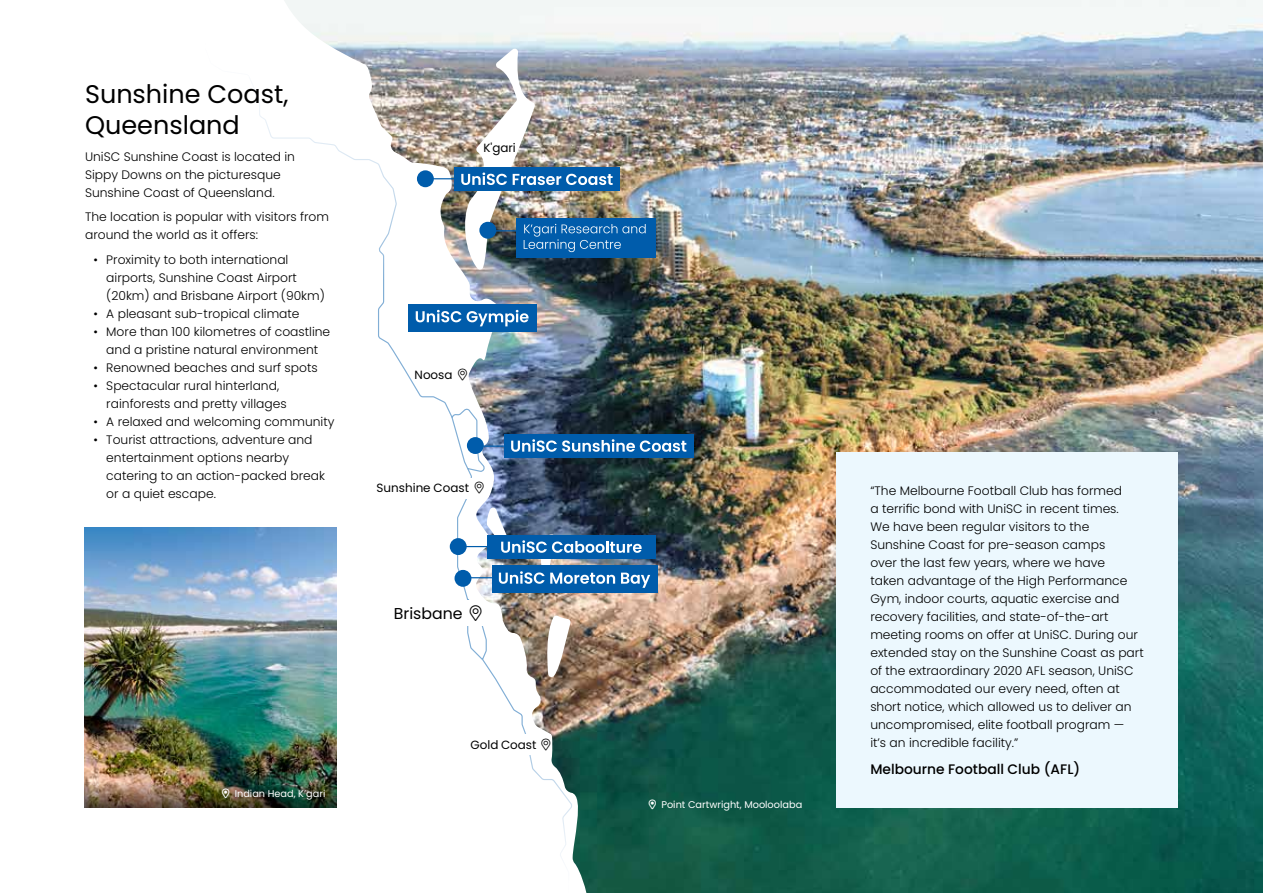
<style>
.page{position:relative;width:1263px;height:893px;background:#fff}
.page>*{position:absolute;margin:0;border:0;box-sizing:border-box;transform-origin:0 0}
.t1{font:25.5px/31.5px "Poppins";color:#000}
.t2{font:15.75px "Poppins";color:#000}
.t3{font:500 13.8px "Poppins";color:#000}
.t4{font:300 12.3px/18px "Poppins";color:#000}
.t5{font:11.85px "Poppins";color:#000}
.t6{font:9.75px "Poppins";color:#fff}
</style>
<div class="page">
<img style="left:588px;top:0;width:675px;height:893px">
<svg style="left:84px;top:0;width:504px;height:893px"></svg>
<div style="left:504px;top:434px;width:189px;height:23px;background:#005cab"></div>
<svg style="left:573px;top:439px;width:113px;height:13px"></svg>
<img style="left:197px;top:9px;width:376px;height:884px">
<div style="left:471px;top:735px;width:79px;height:20px;background:#fff"></div>
<div style="left:377px;top:478px;width:107px;height:21px;background:#fff"></div>
<div style="left:394px;top:601px;width:90px;height:25px;background:#fff"></div>
<div style="left:492px;top:565px;width:165px;height:27px;background:#005cab"></div>
<svg style="left:499px;top:571px;width:116px;height:13px"></svg>
<svg style="left:621px;top:573px;width:29px;height:15px"></svg>
<div style="left:487px;top:535px;width:169px;height:23px;background:#005cab"></div>
<svg style="left:501px;top:540px;width:141px;height:13px"></svg>
<div style="left:408px;top:305px;width:128px;height:27px;background:#005cab"></div>
<svg style="left:416px;top:310px;width:112px;height:16px"></svg>
<div style="left:454px;top:167px;width:166px;height:24px;background:#005cab"></div>
<svg style="left:461px;top:173px;width:46px;height:12px"></svg>
<svg style="left:513px;top:174px;width:100px;height:11px"></svg>
<div style="left:517px;top:218px;width:139px;height:40px;background:#005cab"></div>
<svg style="left:524px;top:224px;width:122px;height:28px"></svg>
<hr style="left:464px;top:577px;width:32px;height:1px;background:#005cab">
<hr style="left:458px;top:546px;width:33px;height:1px;background:#005cab">
<hr style="left:475px;top:445px;width:33px;height:2px;background:#005cab">
<hr style="left:425px;top:178px;width:33px;height:1px;background:#005cab">
<hr style="left:488px;top:230px;width:32px;height:1px;background:#005cab">
<div style="left:836px;top:453px;width:342px;height:355px;background:#ecf8fe"></div>
<img style="left:85px;top:527px;width:251px;height:254px">
<img style="left:85px;top:781px;width:252px;height:27px">
<svg style="left:458px;top:369px;width:9px;height:12px"></svg>
<svg style="left:649px;top:799px;width:7px;height:10px"></svg>
<svg style="left:222px;top:789px;width:7px;height:10px"></svg>
<h1 class="t1" style="left:85px;top:78px;width:205px">Sunshine Coast,<br>Queensland</h1>
<p class="t4" style="left:85px;top:148px;width:211px">UniSC Sunshine Coast is located in<br>Sippy Downs on the picturesque<br>Sunshine Coast of Queensland.</p>
<p class="t4" style="left:85px;top:208px;width:245px">The location is popular with visitors from around the world as it offers:</p>
<p class="t4" style="left:106px;top:250px;width:220px;text-indent:-13px">• Proximity to both international airports, Sunshine Coast Airport (20km) and Brisbane Airport (90km)</p>
<p class="t4" style="left:94px;top:304px;width:208px">• A pleasant sub-tropical climate</p>
<p class="t4" style="left:94px;top:322px;width:238px;text-align:center">• More than 100 kilometres of coastline and a pristine natural environment</p>
<p class="t4" style="left:94px;top:358px;width:226px">• Renowned beaches and surf spots</p>
<p class="t4" style="left:106px;top:376px;width:182px;text-indent:-13px">• Spectacular rural hinterland, rainforests and pretty villages</p>
<p class="t4" style="left:94px;top:412px;width:242px">• A relaxed and welcoming community</p>
<p class="t4" style="left:106px;top:430px;width:220px;text-indent:-13px">• Tourist attractions, adventure and entertainment options nearby catering to an action-packed break or a quiet escape.</p>
<p class="t5" style="left:483px;top:141px;width:34px">K'gari</p>
<p class="t5" style="left:415px;top:368px;width:39px">Noosa</p>
<p class="t5" style="left:377px;top:481px;width:94px">Sunshine Coast</p>
<p class="t2" style="left:394px;top:605px;width:70px">Brisbane</p>
<p class="t6" style="left:235px;top:788px;width:92px">Indian Head, K’gari</p>
<p class="t5" style="left:471px;top:738px;width:67px">Gold Coast</p>
<p class="t6" style="left:661px;top:799px;width:142px">Point Cartwright, Mooloolaba</p>
<p class="t4" style="left:870px;top:482px;width:275px">“The Melbourne Football Club has formed<br>a terrific bond with UniSC in recent times.<br>We have been regular visitors to the Sunshine Coast for pre-season camps<br>over the last few years, where we have<br>taken advantage of the High Performance Gym, indoor courts, aquatic exercise and recovery facilities, and state-of-the-art meeting rooms on offer at UniSC. During our extended stay on the Sunshine Coast as part of the extraordinary 2020 AFL season, UniSC accommodated our every need, often at short notice, which allowed us to deliver an uncompromised, elite football program —<br>it’s an incredible facility.”</p>
<p class="t3" style="left:870px;top:761px;width:211px">Melbourne Football Club (AFL)</p>
</div>
